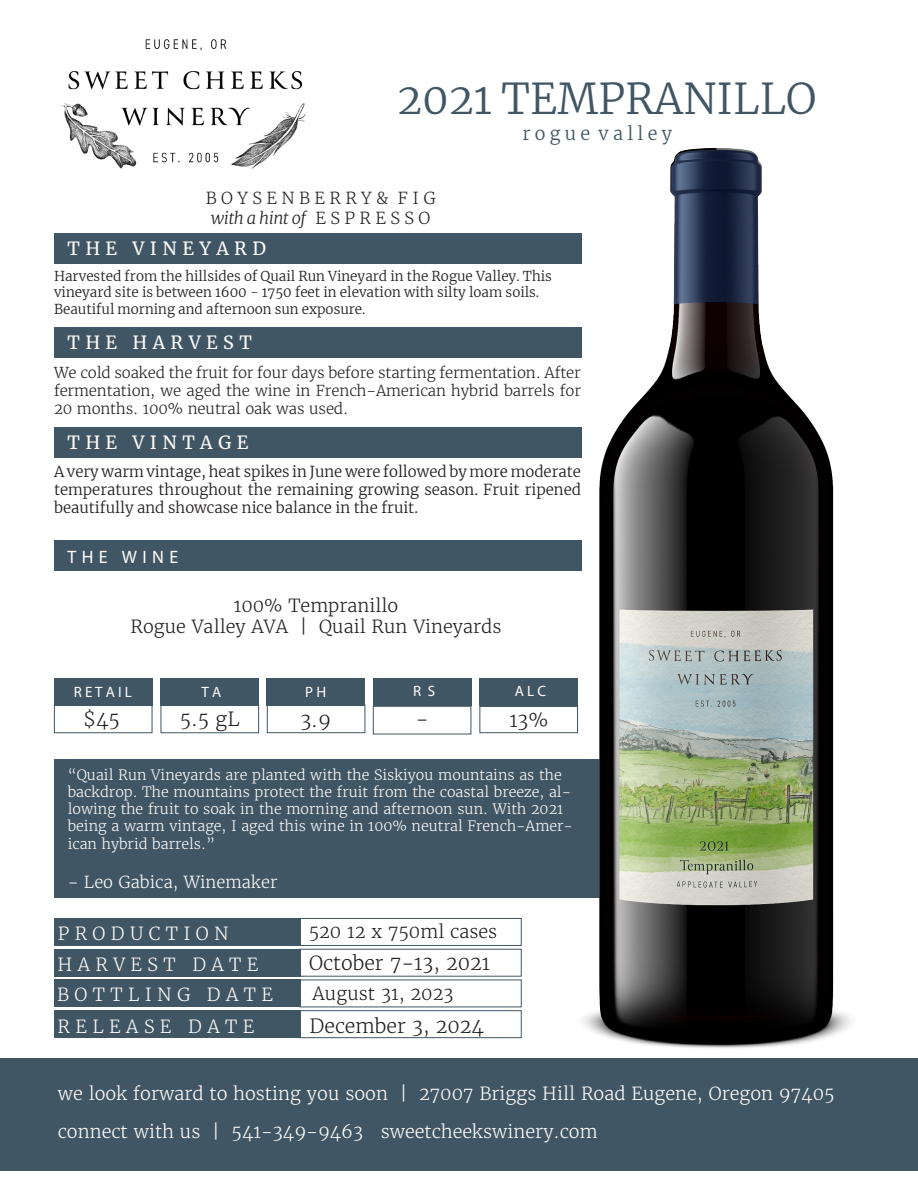
<style>
.page{position:relative;width:918px;height:1188px;background:#fff}
.page>*{position:absolute;margin:0;border:0;box-sizing:border-box;transform-origin:0 0}
.t1{font:300 42px "Merriweather";color:#415665}
.t2{font:300 19.5px "Merriweather";color:#231f20}
.t3{font:300 18px "Merriweather";color:#fefcf9}
.t4{font:300 18px "Merriweather";color:#231f20}
.t5{font:300 18px "Merriweather";letter-spacing:.3em;color:#fefcf9}
.t6{font:18px "Merriweather";letter-spacing:.3em;color:#fefcf9}
.t7{font:300 18px "Merriweather";color:#415665}
.t8{font:18px "Myriad Pro";letter-spacing:.3em;color:#fefcf9}
.t9{font:300 16.5px "Merriweather";color:#fefcf9}
.t10{font:italic 300 16.5px "Merriweather";letter-spacing:-.03em;color:#231f20}
.t11{font:300 16.5px "Merriweather";color:#231f20}
.t12{font:300 15px/18px "Merriweather";color:#231f20;text-align:justify}
.t13{font:300 15px/18px "Merriweather";letter-spacing:-.01em;color:#231f20;text-align:justify}
.t14{font:15px "Myriad Pro";color:#fefcf9}
.t15{font:300 14.25px/17.1px "Merriweather";color:#fefcf9}
.t16{font:300 13.5px/16.2px "Merriweather";color:#231f20}
.s1{font-style:normal}
</style>
<div class="page">
<div style="left:161px;top:705px;width:98px;height:28px;border:1px solid #415665"></div>
<div style="left:300px;top:918px;width:222px;height:28px;border:1px solid #415665"></div>
<div style="left:54px;top:759px;width:557px;height:139px;background:#415665"></div>
<img style="left:59px;top:39px;width:246px;height:130px">
<div style="left:54px;top:233px;width:527px;height:30px;background:#415665"></div>
<div style="left:54px;top:327px;width:527px;height:30px;background:#415665"></div>
<div style="left:54px;top:427px;width:527px;height:30px;background:#415665"></div>
<div style="left:54px;top:540px;width:527px;height:31px;background:#415665"></div>
<div style="left:0;top:1058px;width:918px;height:113px;background:#415665"></div>
<div style="left:479px;top:706px;width:99px;height:27px;border:1px solid #415665"></div>
<div style="left:267px;top:705px;width:98px;height:28px;border:1px solid #415665"></div>
<div style="left:54px;top:678px;width:98px;height:28px;background:#415665"></div>
<div style="left:160px;top:678px;width:99px;height:28px;background:#415665"></div>
<div style="left:267px;top:678px;width:98px;height:28px;background:#415665"></div>
<div style="left:373px;top:678px;width:99px;height:28px;background:#415665"></div>
<div style="left:479px;top:678px;width:99px;height:28px;background:#415665"></div>
<div style="left:54px;top:918px;width:246px;height:28px;background:#415665"></div>
<div style="left:299px;top:949px;width:223px;height:28px;border:1px solid #415665"></div>
<div style="left:54px;top:949px;width:246px;height:28px;background:#415665"></div>
<div style="left:54px;top:980px;width:246px;height:27px;background:#415665"></div>
<div style="left:54px;top:1010px;width:246px;height:28px;background:#415665"></div>
<div style="left:54px;top:705px;width:98px;height:28px;border:1px solid #415665"></div>
<div style="left:373px;top:706px;width:98px;height:28px;border:1px solid #415665"></div>
<div style="left:299px;top:1010px;width:223px;height:28px;border:1px solid #415665"></div>
<img style="left:548px;top:148px;width:303px;height:900px">
<p class="t1" style="left:397px;top:69px;width:421px">2021 TEMPRANILLO</p>
<p class="t7" style="left:522px;top:121px;width:151px">r o g u e v a l l e y</p>
<p class="t11" style="left:206px;top:188px;width:231px">B O Y S E N B E R R Y &amp; F I G</p>
<p class="t10" style="left:211px;top:208px;width:221px">with a hint of <span class="s1">E S P R E S S O</span></p>
<p class="t6" style="left:68px;top:236px;width:200px">THE VINEYARD</p>
<p class="t16" style="left:54px;top:268px;width:499px">Harvested from the hillsides of Quail Run Vineyard in the Rogue Valley. This vineyard site is between 1600 - 1750 feet in elevation with silty loam soils.<br>Beautiful morning and afternoon sun exposure.</p>
<p class="t6" style="left:68px;top:330px;width:186px">THE HARVEST</p>
<p class="t13" style="left:54px;top:364px;width:529px">We cold soaked the fruit for four days before starting fermentation. After fermentation, we aged the wine in French-American hybrid barrels for 20 months. 100% neutral oak was used.</p>
<p class="t6" style="left:68px;top:430px;width:182px">THE VINTAGE</p>
<p class="t12" style="left:54px;top:462px;width:529px">A very warm vintage, heat spikes in June were followed by more moderate temperatures throughout the remaining growing season. Fruit ripened beautifully and showcase nice balance in the fruit.</p>
<p class="t8" style="left:68px;top:546px;width:112px">THE WINE</p>
<p class="t4" style="left:234px;top:594px;width:166px">100% Tempranillo</p>
<p class="t4" style="left:131px;top:616px;width:372px">Rogue Valley AVA | Quail Run Vineyards</p>
<p class="t14" style="left:74px;top:683px;width:60px">R E T A I L</p>
<p class="t2" style="left:83px;top:707px;width:38px">$45</p>
<p class="t14" style="left:202px;top:683px;width:21px">T A</p>
<p class="t2" style="left:180px;top:707px;width:61px">5.5 gL</p>
<p class="t14" style="left:305px;top:683px;width:22px">P H</p>
<p class="t2" style="left:300px;top:708px;width:32px">3.9</p>
<p class="t14" style="left:413px;top:682px;width:23px">R S</p>
<p class="t2" style="left:416px;top:707px;width:14px">-</p>
<p class="t14" style="left:515px;top:682px;width:33px">A L C</p>
<p class="t2" style="left:509px;top:707px;width:40px">13%</p>
<p class="t15" style="left:68px;top:767px;width:507px">“Quail Run Vineyards are planted with the Siskiyou mountains as the backdrop. The mountains protect the fruit from the coastal breeze, al&shy;lowing the fruit to soak in the morning and afternoon sun. With 2021 being a warm vintage, I aged this wine in 100% neutral French-Amer&shy;ican hybrid barrels.”</p>
<p class="t9" style="left:68px;top:872px;width:211px">- Leo Gabica, Winemaker</p>
<p class="t5" style="left:58px;top:922px;width:172px">PRODUCTION</p>
<p class="t4" style="left:309px;top:920px;width:190px">520 12 x 750ml cases</p>
<p class="t5" style="left:58px;top:953px;width:202px">HARVEST DATE</p>
<p class="t2" style="left:309px;top:951px;width:182px">October 7-13, 2021</p>
<p class="t5" style="left:57px;top:983px;width:217px">BOTTLING DATE</p>
<p class="t5" style="left:58px;top:1015px;width:198px">RELEASE DATE</p>
<p class="t2" style="left:310px;top:1014px;width:176px">December 3, 2024</p>
<p class="t4" style="left:313px;top:983px;width:142px">August 31, 2023</p>
<p class="t3" style="left:58px;top:1083px;width:778px">we look forward to hosting you soon | 27007 Briggs Hill Road Eugene, Oregon 97405</p>
<p class="t3" style="left:58px;top:1120px;width:541px">connect with us | 541-349-9463 sweetcheekswinery.com</p>
</div>
